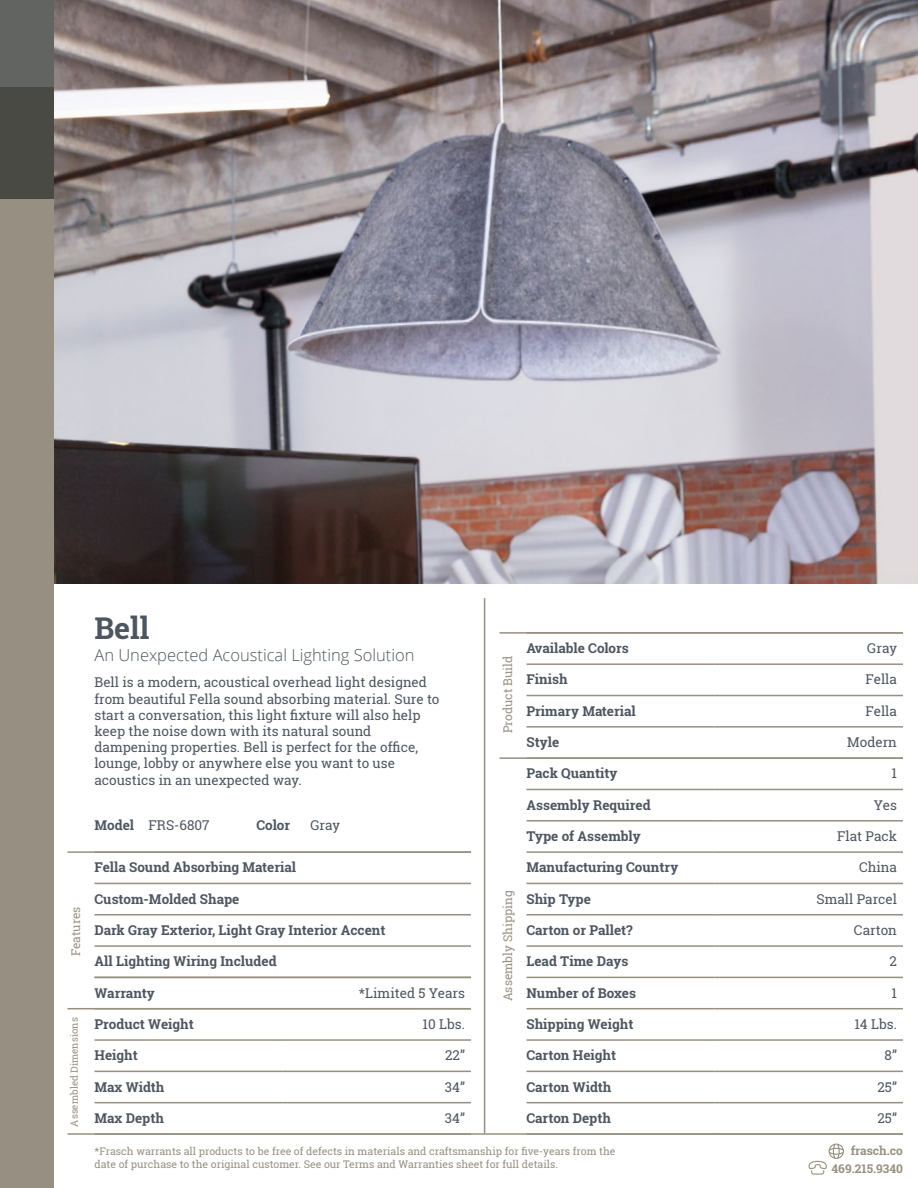
<style>
.page{position:relative;width:918px;height:1188px;background:#fff}
.page>*{position:absolute;margin:0;border:0;box-sizing:border-box;transform-origin:0 0}
.t1{font:700 30px "Roboto Slab";color:#4d5660}
.t2{font:300 16.5px "Open Sans";color:#4d5660}
.t3{font:13.5px/16.2px "Roboto Slab";color:#4d5660}
.t4{font:700 13.5px "Roboto Slab";color:#4d5660}
.t5{font:12px "Roboto Slab";color:#989081}
.t6{font:700 12px/17.2px "Roboto Slab";color:#989081;text-align:right}
.t7{font:10.5px/12.6px "Roboto Slab";color:#989081}
.t8{font:9.75px "Roboto Slab";color:#989081}
.s1{font-weight:700}
</style>
<div class="page">
<div style="left:0;top:0;width:54px;height:1188px;background:#978f81"></div>
<div style="left:0;top:0;width:54px;height:198px;background:#494a43"></div>
<div style="left:0;top:0;width:54px;height:87px;background:#626462"></div>
<img style="left:54px;top:0;width:864px;height:583px">
<hr style="left:484px;top:598px;width:1px;height:535px;background:#989081">
<hr style="left:94px;top:883px;width:377px;height:1px;background:#989081">
<hr style="left:94px;top:914px;width:377px;height:2px;background:#989081">
<hr style="left:94px;top:945px;width:377px;height:2px;background:#989081">
<hr style="left:94px;top:977px;width:189px;height:1px;background:#978f81">
<hr style="left:283px;top:977px;width:188px;height:1px;background:#978f81">
<hr style="left:94px;top:1039px;width:189px;height:2px;background:#978f81">
<hr style="left:283px;top:1039px;width:188px;height:2px;background:#978f81">
<hr style="left:94px;top:1071px;width:189px;height:1px;background:#978f81">
<hr style="left:283px;top:1071px;width:188px;height:1px;background:#978f81">
<hr style="left:94px;top:1102px;width:189px;height:1px;background:#978f81">
<hr style="left:283px;top:1102px;width:188px;height:1px;background:#978f81">
<hr style="left:526px;top:663px;width:189px;height:2px;background:#989081">
<hr style="left:715px;top:663px;width:188px;height:2px;background:#989081">
<hr style="left:526px;top:695px;width:189px;height:1px;background:#989081">
<hr style="left:715px;top:695px;width:188px;height:1px;background:#989081">
<hr style="left:526px;top:726px;width:189px;height:2px;background:#989081">
<hr style="left:715px;top:726px;width:188px;height:2px;background:#989081">
<hr style="left:526px;top:789px;width:189px;height:1px;background:#989081">
<hr style="left:715px;top:789px;width:188px;height:1px;background:#989081">
<hr style="left:526px;top:820px;width:189px;height:2px;background:#989081">
<hr style="left:715px;top:820px;width:188px;height:2px;background:#989081">
<hr style="left:526px;top:851px;width:189px;height:2px;background:#989081">
<hr style="left:715px;top:851px;width:188px;height:2px;background:#989081">
<hr style="left:526px;top:883px;width:189px;height:1px;background:#989081">
<hr style="left:715px;top:883px;width:188px;height:1px;background:#989081">
<hr style="left:526px;top:914px;width:189px;height:2px;background:#989081">
<hr style="left:715px;top:914px;width:188px;height:2px;background:#989081">
<hr style="left:526px;top:945px;width:189px;height:2px;background:#989081">
<hr style="left:715px;top:945px;width:188px;height:2px;background:#989081">
<hr style="left:526px;top:977px;width:189px;height:1px;background:#989081">
<hr style="left:715px;top:977px;width:188px;height:1px;background:#989081">
<hr style="left:526px;top:1008px;width:189px;height:1px;background:#989081">
<hr style="left:715px;top:1008px;width:188px;height:1px;background:#989081">
<hr style="left:526px;top:1039px;width:189px;height:2px;background:#989081">
<hr style="left:715px;top:1039px;width:188px;height:2px;background:#989081">
<hr style="left:526px;top:1071px;width:189px;height:1px;background:#989081">
<hr style="left:715px;top:1071px;width:188px;height:1px;background:#989081">
<hr style="left:526px;top:1102px;width:189px;height:1px;background:#989081">
<hr style="left:715px;top:1102px;width:188px;height:1px;background:#989081">
<svg style="left:808px;top:1144px;width:36px;height:31px"></svg>
<hr style="left:500px;top:632px;width:403px;height:2px;background:#989081">
<hr style="left:500px;top:757px;width:403px;height:2px;background:#989081">
<hr style="left:68px;top:851px;width:403px;height:2px;background:#989081">
<hr style="left:68px;top:1008px;width:403px;height:1px;background:#989081">
<hr style="left:68px;top:1133px;width:835px;height:2px;background:#989081">
<p class="t5" style="left:67px;top:956px;width:51px;rotate:-90deg">Features</p>
<p class="t8" style="left:67px;top:1127px;width:111px;rotate:-90deg">Assembled Dimensions</p>
<h1 class="t1" style="left:94px;top:607px;width:56px">Bell</h1>
<p class="t2" style="left:94px;top:644px;width:322px">An Unexpected Acoustical Lighting Solution</p>
<p class="t3" style="left:94px;top:674px;width:346px">Bell is a modern, acoustical overhead light designed from beautiful Fella sound absorbing material. Sure to start a conversation, this light fixture will also help keep the noise down with its natural sound dampening properties. Bell is perfect for the office, lounge, lobby or anywhere else you want to use acoustics in an unexpected way.</p>
<p class="t3" style="left:94px;top:817px;width:117px"><span class="s1">Model</span> FRS-6807</p>
<p class="t4" style="left:256px;top:816px;width:35px">Color</p>
<p class="t3" style="left:310px;top:817px;width:31px">Gray</p>
<p class="t4" style="left:94px;top:858px;width:203px">Fella Sound Absorbing Material</p>
<p class="t4" style="left:94px;top:889px;width:146px">Custom-Molded Shape</p>
<p class="t4" style="left:94px;top:921px;width:292px">Dark Gray Exterior, Light Gray Interior Accent</p>
<p class="t4" style="left:94px;top:952px;width:184px">All Lighting Wiring Included</p>
<p class="t4" style="left:94px;top:983px;width:62px">Warranty</p>
<p class="t3" style="left:359px;top:984px;width:108px">*Limited 5 Years</p>
<p class="t4" style="left:94px;top:1015px;width:101px">Product Weight</p>
<p class="t3" style="left:423px;top:1016px;width:44px">10 Lbs.</p>
<p class="t4" style="left:94px;top:1046px;width:45px">Height</p>
<p class="t3" style="left:445px;top:1047px;width:21px">22”</p>
<p class="t4" style="left:94px;top:1077px;width:71px">Max Width</p>
<p class="t3" style="left:445px;top:1078px;width:22px">34”</p>
<p class="t4" style="left:94px;top:1109px;width:71px">Max Depth</p>
<p class="t3" style="left:445px;top:1110px;width:22px">34”</p>
<p class="t5" style="left:499px;top:733px;width:79px;rotate:-90deg">Product Build</p>
<p class="t5" style="left:499px;top:1001px;width:113px;rotate:-90deg">Assembly Shipping</p>
<p class="t4" style="left:526px;top:639px;width:104px">Available Colors</p>
<p class="t3" style="left:867px;top:640px;width:31px">Gray</p>
<p class="t4" style="left:526px;top:670px;width:43px">Finish</p>
<p class="t3" style="left:866px;top:671px;width:33px">Fella</p>
<p class="t4" style="left:526px;top:702px;width:111px">Primary Material</p>
<p class="t3" style="left:866px;top:703px;width:33px">Fella</p>
<p class="t4" style="left:526px;top:733px;width:34px">Style</p>
<p class="t3" style="left:847px;top:734px;width:51px">Modern</p>
<p class="t4" style="left:526px;top:764px;width:93px">Pack Quantity</p>
<p class="t3" style="left:891px;top:765px;width:7px">1</p>
<p class="t4" style="left:526px;top:795px;width:126px">Assembly Required</p>
<p class="t3" style="left:874px;top:796px;width:25px">Yes</p>
<p class="t4" style="left:526px;top:827px;width:116px">Type of Assembly</p>
<p class="t3" style="left:837px;top:828px;width:61px">Flat Pack</p>
<p class="t4" style="left:526px;top:858px;width:153px">Manufacturing Country</p>
<p class="t3" style="left:859px;top:859px;width:40px">China</p>
<p class="t4" style="left:526px;top:889px;width:66px">Ship Type</p>
<p class="t3" style="left:817px;top:890px;width:82px">Small Parcel</p>
<p class="t4" style="left:526px;top:921px;width:108px">Carton or Pallet?</p>
<p class="t3" style="left:854px;top:922px;width:45px">Carton</p>
<p class="t4" style="left:526px;top:952px;width:103px">Lead Time Days</p>
<p class="t3" style="left:890px;top:953px;width:9px">2</p>
<p class="t4" style="left:526px;top:983px;width:111px">Number of Boxes</p>
<p class="t3" style="left:891px;top:984px;width:7px">1</p>
<p class="t4" style="left:526px;top:1015px;width:109px">Shipping Weight</p>
<p class="t3" style="left:854px;top:1016px;width:44px">14 Lbs.</p>
<p class="t4" style="left:526px;top:1046px;width:91px">Carton Height</p>
<p class="t3" style="left:885px;top:1047px;width:14px">8”</p>
<p class="t4" style="left:526px;top:1077px;width:86px">Carton Width</p>
<p class="t3" style="left:877px;top:1078px;width:21px">25”</p>
<p class="t4" style="left:526px;top:1109px;width:86px">Carton Depth</p>
<p class="t3" style="left:877px;top:1110px;width:21px">25”</p>
<p class="t7" style="left:94px;top:1145px;width:522px">*Frasch warrants all products to be free of defects in materials and craftsmanship for five-years from the date of purchase to the original customer. See our Terms and Warranties sheet for full details.</p>
<p class="t6" style="left:832px;top:1142px;width:73px">frasch.co<br>469.215.9340</p>
</div>
